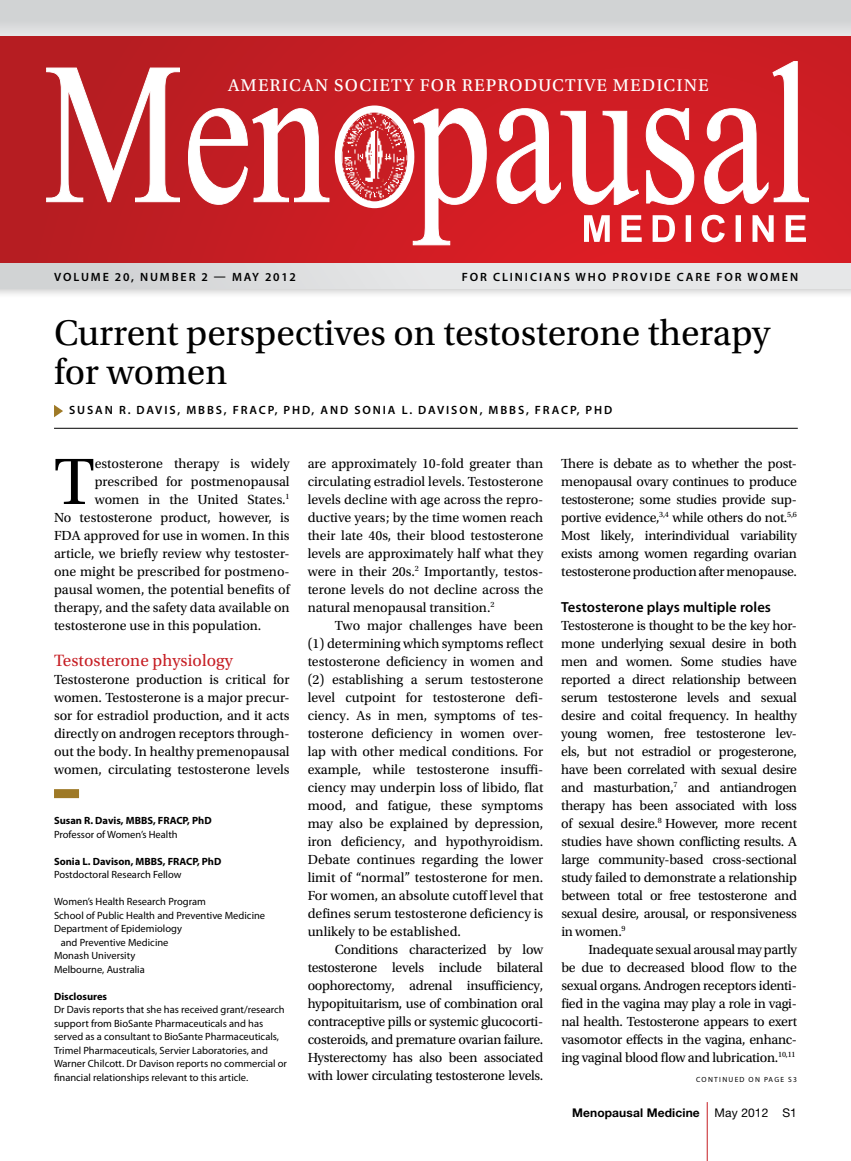
<style>
.page{position:relative;width:851px;height:1161px;background:#fff}
.page>*{position:absolute;margin:0;border:0;box-sizing:border-box;transform-origin:0 0}
.t1{font:69px "Utopia Std";color:#000}
.t2{font:37.5px/39px "Utopia Std";color:#000}
.t3{font:18px "Utopia Std Capt";letter-spacing:.06em;color:#fff}
.t4{font:17.25px "Utopia Std";letter-spacing:.005em;color:#c61d23}
.t5{font:600 14.7px "Myriad Pro";letter-spacing:.005em;color:#000}
.t6{font:13.8px/18px "Utopia Std";color:#000;text-align:justify}
.t7{font:600 12px "Myriad Pro";letter-spacing:.16em;color:#000}
.t8{font:700 12px "Helvetica Neue LT Std";letter-spacing:.01em;color:#000}
.t9{font:10.5px/13.5px "Myriad Pro";color:#000}
.t10{font:700 10.5px "Myriad Pro";color:#000}
.t11{font:7.5px "Myriad Pro";color:#000}
.s1{font-weight:400}
</style>
<div class="page">
<svg style="left:0;top:0;width:850px;height:37px;background:#d5d2d3"></svg>
<div style="left:0;top:246px;width:850px;height:52px;background:#000;opacity:.3"></div>
<div style="left:0;top:256px;width:850px;height:33px;background:linear-gradient(to right,#d3d4d5,#ecedee)"></div>
<svg style="left:0;top:37px;width:850px;height:226px;background:#c61d22"></svg>
<hr style="left:54px;top:428px;width:743px;height:1px;background:#000">
<svg style="left:54px;top:405px;width:9px;height:12px"></svg>
<div style="left:54px;top:789px;width:25px;height:9px;background:#9e7926"></div>
<svg style="left:46px;top:61px;width:762px;height:184px"></svg>
<svg style="left:584px;top:215px;width:221px;height:27px"></svg>
<hr style="left:706px;top:1102px;width:1px;height:59px;background:#c61d23">
<h3 class="t3" style="left:228px;top:75px;width:482px">AMERICAN SOCIETY FOR REPRODUCTIVE MEDICINE</h3>
<p class="t7" style="left:54px;top:269px;width:20px">VOLUM</p>
<p class="t7" style="left:103px;top:269px;width:58px">E 20, NUMB</p>
<p class="t7" style="left:181px;top:269px;width:117px">ER 2 — MAY 2012</p>
<p class="t7" style="left:461px;top:269px;width:18px">FOR</p>
<p class="t7" style="left:493px;top:269px;width:9px">CLINICIANS</p>
<p class="t7" style="left:575px;top:269px;width:22px">WHO</p>
<p class="t7" style="left:612px;top:269px;width:10px">PROVID</p>
<p class="t7" style="left:664px;top:269px;width:22px">E CAR</p>
<p class="t7" style="left:704px;top:269px;width:22px">E FOR</p>
<p class="t7" style="left:747px;top:269px;width:51px">WOM EN</p>
<h2 class="t2" style="left:54px;top:314px;width:717px">Current perspectives on testosterone therapy for women</h2>
<p class="t7" style="left:69px;top:403px;width:545px">SUSAN R. DAVIS, MBBS, FRACP, PHD, AND SONIA L. DAVISON, MBBS, FRACP, PHD</p>
<h1 class="t1" style="left:54px;top:444px;width:42px">T</h1>
<p class="t6" style="left:95px;top:455px;width:196px">estosterone therapy is widely</p>
<p class="t6" style="left:95px;top:473px;width:196px">prescribed for postmenopausal</p>
<p class="t6" style="left:95px;top:491px;width:196px">women in the United States.<sup>1</sup></p>
<p class="t6" style="left:54px;top:509px;width:237px">No testosterone product, however, is</p>
<p class="t6" style="left:54px;top:527px;width:237px">FDA approved for use in women. In this</p>
<p class="t6" style="left:54px;top:545px;width:237px">article, we briefly review why testoster-</p>
<p class="t6" style="left:54px;top:563px;width:237px">one might be prescribed for postmeno-</p>
<p class="t6" style="left:54px;top:581px;width:237px">pausal women, the potential benefits of</p>
<p class="t6" style="left:54px;top:599px;width:237px">therapy, and the safety data available on</p>
<p class="t6" style="left:54px;top:617px;width:209px">testosterone use in this population.</p>
<p class="t4" style="left:54px;top:651px;width:180px">Testosterone physiology</p>
<p class="t6" style="left:54px;top:671px;width:237px">Testosterone production is critical for women. Testosterone is a major precur&shy;sor for estradiol production, and it acts directly on androgen receptors through&shy;out the body. In healthy premenopausal women, circulating testosterone levels</p>
<p class="t10" style="left:54px;top:814px;width:159px">Susan R. Davis, MBBS, FRACP, PhD</p>
<p class="t9" style="left:54px;top:827px;width:125px">Professor of Women’s Health</p>
<p class="t10" style="left:54px;top:855px;width:169px">Sonia L. Davison, MBBS, FRACP, PhD</p>
<p class="t9" style="left:54px;top:868px;width:129px">Postdoctoral Research Fellow</p>
<p class="t9" style="left:54px;top:895px;width:153px">Women’s Health Research Program</p>
<p class="t9" style="left:54px;top:908px;width:213px">School of Public Health and Preventive Medicine</p>
<p class="t9" style="left:54px;top:922px;width:129px">Department of Epidemiology</p>
<p class="t9" style="left:61px;top:935px;width:109px">and Preventive Medicine</p>
<p class="t9" style="left:54px;top:949px;width:83px">Monash University</p>
<p class="t9" style="left:54px;top:962px;width:92px">Melbourne, Australia</p>
<p class="t10" style="left:54px;top:990px;width:55px">Disclosures</p>
<p class="t9" style="left:54px;top:1003px;width:234px">Dr Davis reports that she has received grant/research support from BioSante Pharmaceuticals and has served as a consultant to BioSante Pharmaceuticals, Trimel Pharmaceuticals, Servier Laboratories, and Warner Chilcott. Dr Davison reports no commercial or financial relationships relevant to this article.</p>
<p class="t6" style="left:307px;top:455px;width:237px">are approximately 10-fold greater than circulating estradiol levels. Testosterone levels decline with age across the repro&shy;ductive years; by the time women reach their late 40s, their blood testosterone levels are approximately half what they were in their 20s.<sup>2</sup> Importantly, testos&shy;terone levels do not decline across the natural menopausal transition.<sup>2</sup></p>
<p class="t6" style="left:308px;top:617px;width:237px;text-indent:27px">Two major challenges have been (1) determining which symptoms reflect testosterone deficiency in women and (2) establishing a serum testosterone level cutpoint for testosterone defi&shy;ciency. As in men, symptoms of tes&shy;tosterone deficiency in women over&shy;lap with other medical conditions. For example, while testosterone insuffi&shy;ciency may underpin loss of libido, flat mood, and fatigue, these symptoms may also be explained by depression, iron deficiency, and hypothyroidism.<br>Debate continues regarding the lower limit of “normal” testosterone for men.<br>For women, an absolute cutoff level that defines serum testosterone deficiency is unlikely to be established.</p>
<p class="t6" style="left:308px;top:941px;width:237px;text-indent:27px">Conditions characterized by low testosterone levels include bilateral oophorectomy, adrenal insufficiency, hypopituitarism, use of combination oral contraceptive pills or systemic glucocorti&shy;costeroids, and premature ovarian failure.<br>Hysterectomy has also been associated with lower circulating testosterone levels.</p>
<p class="t6" style="left:561px;top:455px;width:237px">There is debate as to whether the post&shy;menopausal ovary continues to produce testosterone; some studies provide sup&shy;portive evidence,<sup>3,4</sup> while others do not.<sup>5,6<br></sup>Most likely, interindividual variability exists among women regarding ovarian testosterone production after menopause.</p>
<p class="t5" style="left:561px;top:598px;width:211px">TESTOSTERONE PLAYS MULTIPLE ROLES</p>
<p class="t6" style="left:561px;top:617px;width:237px">Testosterone is thought to be the key hor&shy;mone underlying sexual desire in both men and women. Some studies have reported a direct relationship between serum testosterone levels and sexual desire and coital frequency. In healthy young women, free testosterone lev&shy;els, but not estradiol or progesterone, have been correlated with sexual desire and masturbation,<sup>7</sup> and antiandrogen therapy has been associated with loss of sexual desire.<sup>8</sup> However, more recent studies have shown conflicting results. A large community-based cross-sectional study failed to demonstrate a relationship between total or free testosterone and sexual desire, arousal, or responsiveness in women.<sup>9</sup></p>
<p class="t6" style="left:561px;top:941px;width:237px;text-indent:27px">Inadequate sexual arousal may partly be due to decreased blood flow to the sexual organs. Androgen receptors identi&shy;fied in the vagina may play a role in vagi&shy;nal health. Testosterone appears to exert vasomotor effects in the vagina, enhanc&shy;ing vaginal blood flow and lubrication.<sup>10,11</sup></p>
<p class="t11" style="left:696px;top:1075px;width:39px">Cont inued</p>
<p class="t11" style="left:748px;top:1075px;width:50px">on page S3</p>
<p class="t8" style="left:572px;top:1105px;width:226px">Menopausal Medicine <span class="s1">May 2012 S1</span></p>
</div>
